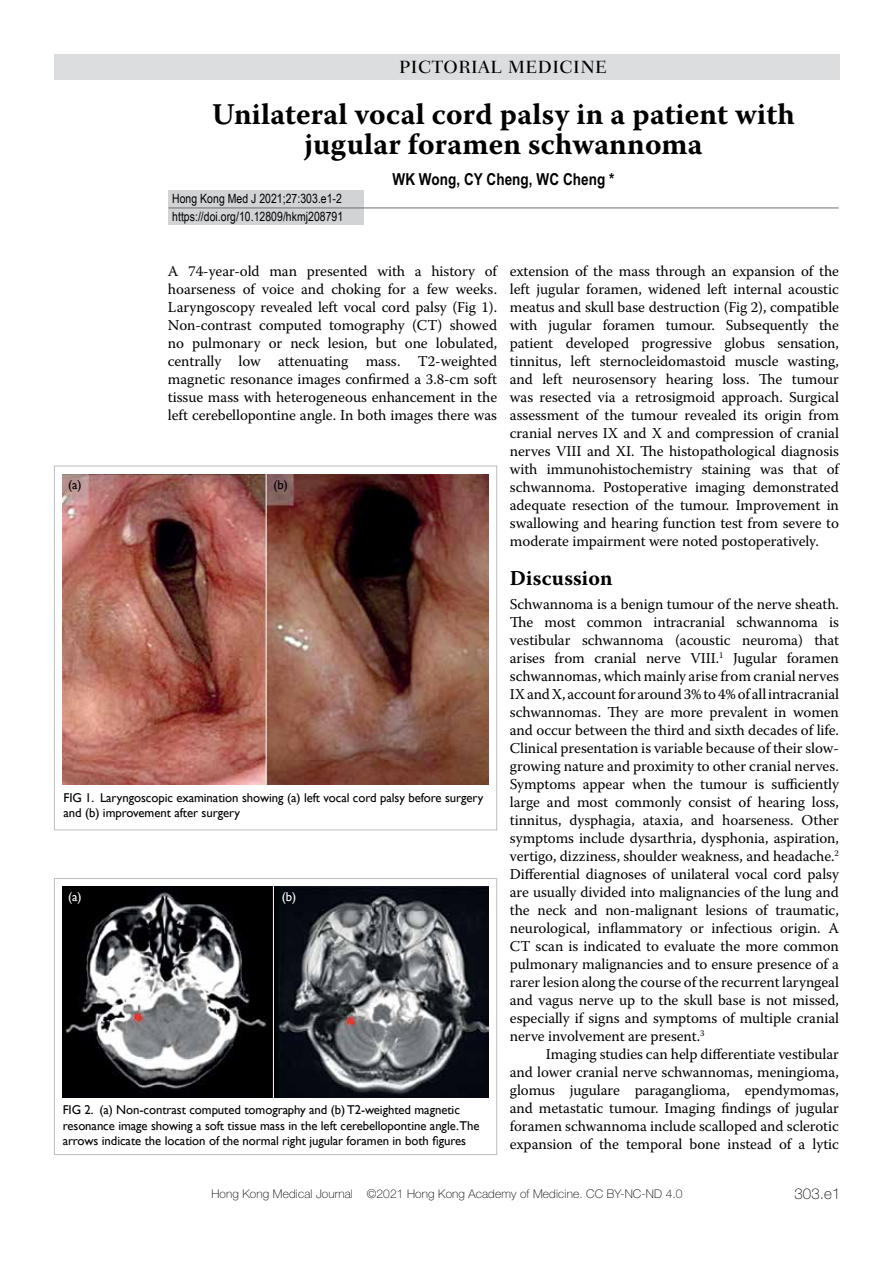
<style>
.page{position:relative;width:893px;height:1263px;background:#fff}
.page>*{position:absolute;margin:0;border:0;box-sizing:border-box;transform-origin:0 0}
.t1{font:700 30px/30px "Warnock Pro";letter-spacing:.005em;color:#000;text-align:center}
.t2{font:700 21px "Warnock Pro";letter-spacing:.01em;color:#000}
.t3{font:500 18px "Fairfield LH";letter-spacing:.025em;color:#000}
.t4{font:700 16.5px "Arial Narrow";letter-spacing:.005em;color:#000}
.t5{font:15px/18px "Warnock Pro";letter-spacing:-.005em;color:#000;text-align:justify}
.t6{font:100 15px "Helvetica Neue";color:#000}
.t7{font:12.75px/15.3px "Gill Sans";letter-spacing:-.005em;color:#000}
.t8{font:12.75px/18px "Arial Narrow";letter-spacing:.005em;color:#000}
.t9{font:12.75px "Gill Sans";color:#fff}
.t10{font:100 12px "Helvetica Neue";letter-spacing:.01em;color:#000}
</style>
<div class="page">
<div style="left:54px;top:54px;width:785px;height:26px;background:#dcddde"></div>
<div style="left:168px;top:191px;width:196px;height:34px;background:#d1d3d4"></div>
<hr style="left:168px;top:208px;width:671px;height:1px;background:#6d6e71">
<img style="left:63px;top:474px;width:425px;height:310px">
<div style="left:54px;top:878px;width:443px;height:277px;border:1px solid #bcbec0"></div>
<img style="left:63px;top:886px;width:425px;height:212px">
<hr style="left:273px;top:883px;width:1px;height:219px;background:#fff">
<hr style="left:266px;top:473px;width:1px;height:313px;background:#fff">
<p class="t3" style="left:399px;top:57px;width:209px">PICTORIAL MEDICINE</p>
<h1 class="t1" style="left:212px;top:98px;width:584px">Unilateral vocal cord palsy in a patient with jugular foramen schwannoma</h1>
<p class="t4" style="left:392px;top:169px;width:223px">WK Wong, CY Cheng, WC Cheng *</p>
<p class="t8" style="left:172px;top:189px;width:173px">Hong Kong Med J 2021;27:303.e1-2 https://doi.org/10.12809/hkmj208791</p>
<p class="t5" style="left:168px;top:262px;width:331px">A 74-year-old man presented with a history of hoarseness of voice and choking for a few weeks.<br>Laryngoscopy revealed left vocal cord palsy (Fig 1).<br>Non-contrast computed tomography (CT) showed no pulmonary or neck lesion, but one lobulated, centrally low attenuating mass. T2-weighted magnetic resonance images confirmed a 3.8-cm soft tissue mass with heterogeneous enhancement in the left cerebellopontine angle. In both images there was</p>
<p class="t7" style="left:68px;top:477px;width:15px">(a)</p>
<p class="t7" style="left:273px;top:477px;width:16px">(b)</p>
<p class="t7" style="left:63px;top:789px;width:422px">FIG 1. Laryngoscopic examination showing (a) left vocal cord palsy before surgery and (b) improvement after surgery</p>
<p class="t9" style="left:68px;top:889px;width:15px">(a)</p>
<p class="t9" style="left:282px;top:889px;width:16px">(b)</p>
<p class="t7" style="left:63px;top:1102px;width:418px">FIG 2. (a) Non-contrast computed tomography and (b) T2-weighted magnetic resonance image showing a soft tissue mass in the left cerebellopontine angle.The arrows indicate the location of the normal right jugular foramen in both figures</p>
<p class="t5" style="left:510px;top:262px;width:331px">extension of the mass through an expansion of the left jugular foramen, widened left internal acoustic meatus and skull base destruction (Fig 2), compatible with jugular foramen tumour. Subsequently the patient developed progressive globus sensation, tinnitus, left sternocleidomastoid muscle wasting, and left neurosensory hearing loss. The tumour was resected via a retrosigmoid approach. Surgical assessment of the tumour revealed its origin from cranial nerves IX and X and compression of cranial nerves VIII and XI. The histopathological diagnosis with immunohistochemistry staining was that of schwannoma. Postoperative imaging demonstrated adequate resection of the tumour. Improvement in swallowing and hearing function test from severe to moderate impairment were noted postoperatively.</p>
<h2 class="t2" style="left:510px;top:565px;width:104px">Discussion</h2>
<p class="t5" style="left:510px;top:595px;width:331px">Schwannoma is a benign tumour of the nerve sheath.<br>The most common intracranial schwannoma is vestibular schwannoma (acoustic neuroma) that arises from cranial nerve VIII.<sup>1</sup> Jugular foramen schwannomas, which mainly arise from cranial nerves IX and X, account for around 3% to 4% of all intracranial schwannomas. They are more prevalent in women and occur between the third and sixth decades of life.<br>Clinical presentation is variable because of their slow&shy;growing nature and proximity to other cranial nerves.<br>Symptoms appear when the tumour is sufficiently large and most commonly consist of hearing loss, tinnitus, dysphagia, ataxia, and hoarseness. Other symptoms include dysarthria, dysphonia, aspiration, vertigo, dizziness, shoulder weakness, and headache.<sup>2<br></sup>Differential diagnoses of unilateral vocal cord palsy are usually divided into malignancies of the lung and the neck and non-malignant lesions of traumatic, neurological, inflammatory or infectious origin. A CT scan is indicated to evaluate the more common pulmonary malignancies and to ensure presence of a rarer lesion along the course of the recurrent laryngeal and vagus nerve up to the skull base is not missed, especially if signs and symptoms of multiple cranial nerve involvement are present.<sup>3</sup></p>
<p class="t5" style="left:510px;top:1045px;width:331px;text-indent:36px">Imaging studies can help differentiate vestibular and lower cranial nerve schwannomas, meningioma, glomus jugulare paraganglioma, ependymomas, and metastatic tumour. Imaging findings of jugular foramen schwannoma include scalloped and sclerotic expansion of the temporal bone instead of a lytic</p>
<p class="t10" style="left:211px;top:1187px;width:473px">Hong Kong Medical Journal ©2021 Hong Kong Academy of Medicine. CC BY-NC-ND 4.0</p>
<p class="t6" style="left:794px;top:1186px;width:48px">303.e1</p>
</div>
